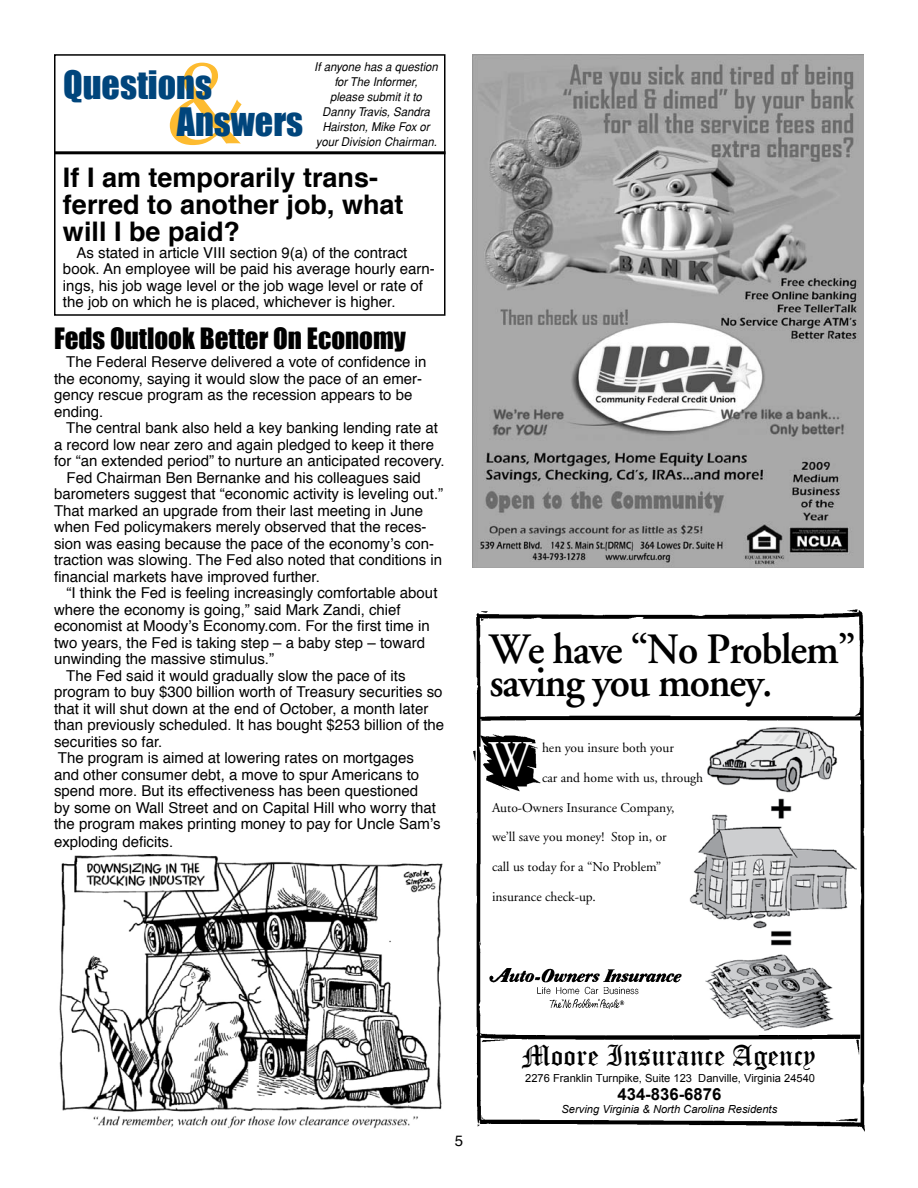
<style>
.page{position:relative;width:918px;height:1188px;background:#fff}
.page>*{position:absolute;margin:0;border:0;box-sizing:border-box;transform-origin:0 0}
.t1{font:120px "Optima";color:#fdbb30}
.t2{font:51.3px "Adobe Garamond";color:#fff;scale:.85 1}
.t3{font:600 43.2px/33.8px "Adobe Garamond";letter-spacing:-.03em;color:#000;scale:.95 1}
.t4{font:36px/37px "Impact";color:#00457c}
.t5{font:28.5px "Old English Text";color:#000}
.t6{font:700 27px/27px "Helvetica";color:#000}
.t7{font:27px "Impact";color:#000}
.t8{font:700 16.65px "Arial";color:#000}
.t9{font:15px/16.5px "Helvetica";color:#000}
.t10{font:13.5px/29.7px "Adobe Garamond";color:#000}
.t11{font:italic 12px/15px "Helvetica";color:#000;text-align:center;scale:.95 1}
.t12{font:11.1px "Arial";color:#000}
.t13{font:italic 11.1px "Arial";color:#000}
</style>
<div class="page">
<div style="left:54px;top:54px;width:392px;height:262px;border:2px solid #000"></div>
<hr style="left:54px;top:151px;width:392px;height:3px;background:#000">
<img style="left:473px;top:609px;width:392px;height:523px">
<img style="left:479px;top:734px;width:62px;height:57px">
<img style="left:490px;top:968px;width:191px;height:41px">
<img style="left:690px;top:726px;width:167px;height:305px">
<img style="left:472px;top:54px;width:391px;height:513px">
<img style="left:59px;top:855px;width:384px;height:273px">
<p class="t11" style="left:314px;top:59px;width:132px">If anyone has a question for The Informer,<br>please submit it to<br>Danny Travis, Sandra<br>Hairston, Mike Fox or</p>
<h1 class="t1" style="left:161px;top:33px;width:88px">&amp;</h1>
<h3 class="t4" style="left:177px;top:67px;width:128px;text-indent:-114px">Questions<br>Answers</h3>
<h3 class="t6" style="left:63px;top:163px;width:342px">If I am temporarily trans&shy;ferred to another job, what will I be paid?</h3>
<p class="t9" style="left:63px;top:244px;width:373px;text-indent:14px">As stated in article VIII section 9(a) of the contract book. An employee will be paid his average hourly earn&shy;ings, his job wage level or the job wage level or rate of the job on which he is placed, whichever is higher.</p>
<p class="t11" style="left:316px;top:134px;width:129px">your Division Chairman.</p>
<h3 class="t7" style="left:54px;top:322px;width:353px">Feds Outlook Better On Economy</h3>
<p class="t9" style="left:54px;top:353px;width:374px;text-indent:12px">The Federal Reserve delivered a vote of confidence in the economy, saying it would slow the pace of an emer&shy;gency rescue program as the recession appears to be ending.</p>
<p class="t9" style="left:66px;top:419px;width:373px">The central bank also held a key banking lending rate at</p>
<p class="t9" style="left:54px;top:436px;width:382px">a record low near zero and again pledged to keep it there</p>
<p class="t9" style="left:54px;top:452px;width:392px">for “an extended period” to nurture an anticipated recovery.</p>
<p class="t9" style="left:67px;top:469px;width:356px">Fed Chairman Ben Bernanke and his colleagues said</p>
<p class="t9" style="left:54px;top:485px;width:391px">barometers suggest that “economic activity is leveling out.”</p>
<p class="t9" style="left:54px;top:502px;width:371px">That marked an upgrade from their last meeting in June</p>
<p class="t9" style="left:54px;top:518px;width:374px">when Fed policymakers merely observed that the reces-</p>
<p class="t9" style="left:54px;top:535px;width:382px">sion was easing because the pace of the economy’s con-</p>
<p class="t9" style="left:54px;top:551px;width:390px">traction was slowing. The Fed also noted that conditions in</p>
<p class="t9" style="left:54px;top:568px;width:267px">financial markets have improved further.</p>
<p class="t9" style="left:67px;top:584px;width:372px">“I think the Fed is feeling increasingly comfortable about</p>
<p class="t9" style="left:54px;top:601px;width:348px">where the economy is going,” said Mark Zandi, chief</p>
<p class="t9" style="left:54px;top:617px;width:377px">economist at Moody’s Economy.com. For the first time in</p>
<p class="t9" style="left:54px;top:634px;width:373px">two years, the Fed is taking step – a baby step – toward</p>
<p class="t9" style="left:54px;top:650px;width:222px">unwinding the massive stimulus.”</p>
<p class="t9" style="left:66px;top:667px;width:341px">The Fed said it would gradually slow the pace of its</p>
<p class="t9" style="left:54px;top:683px;width:390px">program to buy $300 billion worth of Treasury securities so</p>
<p class="t9" style="left:54px;top:700px;width:376px">that it will shut down at the end of October, a month later</p>
<p class="t9" style="left:54px;top:716px;width:392px">than previously scheduled. It has bought $253 billion of the</p>
<p class="t9" style="left:54px;top:733px;width:110px">securities so far.</p>
<p class="t9" style="left:58px;top:749px;width:357px">The program is aimed at lowering rates on mortgages</p>
<p class="t9" style="left:54px;top:766px;width:367px">and other consumer debt, a move to spur Americans to</p>
<p class="t9" style="left:54px;top:782px;width:366px">spend more. But its effectiveness has been questioned</p>
<p class="t9" style="left:54px;top:799px;width:384px">by some on Wall Street and on Capital Hill who worry that</p>
<p class="t9" style="left:54px;top:815px;width:388px">the program makes printing money to pay for Uncle Sam’s</p>
<p class="t9" style="left:54px;top:833px;width:121px">exploding deficits.</p>
<h3 class="t3" style="left:489px;top:633px;width:387px">We have “No Problem” saving you money.</h3>
<h2 class="t2" style="left:489px;top:732px;width:51px">W</h2>
<p class="t10" style="left:542px;top:734px;width:163px">hen you insure both your<br>car and home with us, through</p>
<p class="t10" style="left:492px;top:793px;width:184px">Auto-Owners Insurance Company, we’ll save you money! Stop in, or</p>
<p class="t10" style="left:492px;top:852px;width:171px">call us today for a “No Problem” insurance check-up.</p>
<p class="t9" style="left:455px;top:1132px;width:10px">5</p>
<h3 class="t5" style="left:522px;top:1038px;width:295px">Moore Insurance Agency</h3>
<p class="t12" style="left:525px;top:1072px;width:291px">2276 Franklin Turnpike, Suite 123 Danville, Virginia 24540</p>
<p class="t8" style="left:617px;top:1085px;width:105px">434-836-6876</p>
<p class="t13" style="left:562px;top:1103px;width:217px">Serving Virginia &amp; North Carolina Residents</p>
</div>
